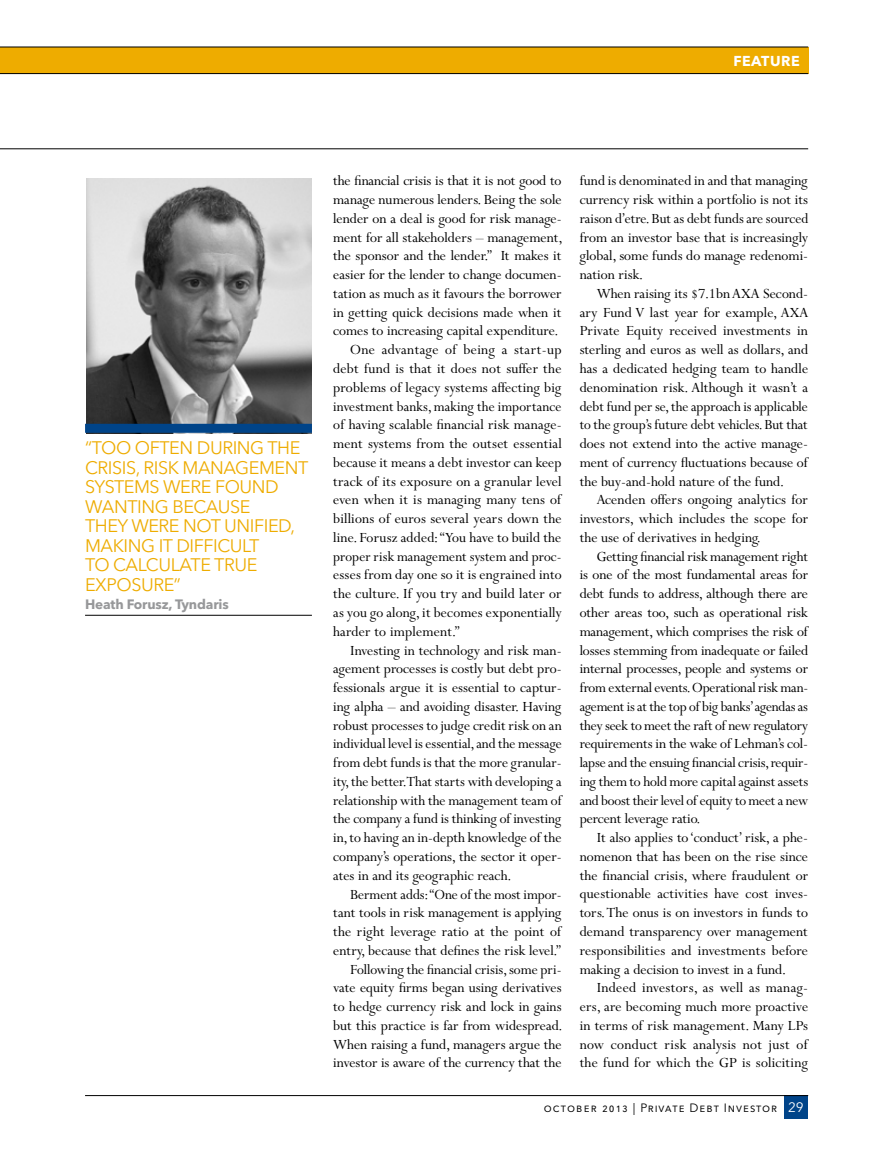
<style>
.page{position:relative;width:872px;height:1149px;background:#fff}
.page>*{position:absolute;margin:0;border:0;box-sizing:border-box;transform-origin:0 0}
.t1{font:18px "Avenir Next LT Pro";color:#eeac00}
.t2{font:15.75px/18.8px "Perpetua MT Pro";color:#000;text-align:justify}
.t3{font:15.75px "Perpetua MT Pro";letter-spacing:.02em;color:#000}
.t4{font:700 14.25px "Avenir Next LT Pro";letter-spacing:.085em;color:#fff}
.t5{font:700 13.5px "Avenir Next LT Pro";letter-spacing:-.01em;color:#97989a}
.t6{font:12px "Avenir Next LT Pro";letter-spacing:.08em;color:#000}
.s1{font-size:13.5px;color:#fff}
</style>
<div class="page">
<div style="left:784px;top:1095px;width:24px;height:23px;background:#004489"></div>
<hr style="left:85px;top:1094px;width:723px;height:1px;background:#000">
<div style="left:0;top:47px;width:808px;height:27px;background:#eeac00"></div>
<hr style="left:0;top:47px;width:808px;height:1px;background:#000">
<hr style="left:0;top:73px;width:808px;height:1px;background:#000">
<hr style="left:0;top:148px;width:808px;height:1px;background:#000">
<img style="left:86px;top:179px;width:226px;height:254px">
<div style="left:85px;top:423px;width:227px;height:9px;background:#004489"></div>
<hr style="left:85px;top:614px;width:227px;height:1px;background:#000">
<p class="t4" style="left:733px;top:52px;width:68px">f eature</p>
<p class="t1" style="left:85px;top:437px;width:62px">“TOO OFTEN</p>
<p class="t1" style="left:197px;top:437px;width:37px">DURING</p>
<p class="t1" style="left:267px;top:437px;width:12px">THE</p>
<p class="t1" style="left:85px;top:456px;width:10px">CRISIS</p>
<p class="t1" style="left:136px;top:456px;width:18px">, RISK</p>
<p class="t1" style="left:182px;top:456px;width:14px">MANAGEMENT</p>
<p class="t1" style="left:85px;top:476px;width:12px">SYSTEMS</p>
<p class="t1" style="left:163px;top:476px;width:13px">WERE</p>
<p class="t1" style="left:215px;top:476px;width:50px">FOUND</p>
<p class="t1" style="left:85px;top:495px;width:13px">WANTING</p>
<p class="t1" style="left:172px;top:495px;width:13px">BECA</p>
<p class="t1" style="left:218px;top:495px;width:23px">USE</p>
<p class="t1" style="left:85px;top:515px;width:12px">THEY</p>
<p class="t1" style="left:131px;top:515px;width:13px">WERE</p>
<p class="t1" style="left:183px;top:515px;width:13px">NOT</p>
<p class="t1" style="left:224px;top:515px;width:23px">UNIFIED</p>
<p class="t1" style="left:290px;top:515px;width:6px">,</p>
<p class="t1" style="left:85px;top:534px;width:13px">MAKING</p>
<p class="t1" style="left:159px;top:534px;width:28px">IT DIFFIC</p>
<p class="t1" style="left:230px;top:534px;width:22px">ULT</p>
<p class="t1" style="left:85px;top:554px;width:41px">TO CALC</p>
<p class="t1" style="left:158px;top:554px;width:23px">ULATE</p>
<p class="t1" style="left:214px;top:554px;width:42px">TRUE</p>
<p class="t1" style="left:85px;top:573px;width:34px">EXPOS</p>
<p class="t1" style="left:141px;top:573px;width:41px">URE”</p>
<p class="t5" style="left:85px;top:595px;width:145px">Heath Forusz, Tyndaris</p>
<p class="t2" style="left:333px;top:171px;width:230px">the financial crisis is that it is not good to</p>
<p class="t2" style="left:333px;top:190px;width:230px">manage numerous lenders. Being the sole</p>
<p class="t2" style="left:333px;top:209px;width:230px">lender on a deal is good for risk manage-</p>
<p class="t2" style="left:333px;top:228px;width:231px">ment for all stakeholders – management,</p>
<p class="t2" style="left:333px;top:246px;width:230px">the sponsor and the lender.” It makes it</p>
<p class="t2" style="left:333px;top:265px;width:230px">easier for the lender to change documen-</p>
<p class="t2" style="left:333px;top:284px;width:230px">tation as much as it favours the borrower</p>
<p class="t2" style="left:333px;top:303px;width:230px">in getting quick decisions made when it</p>
<p class="t2" style="left:333px;top:321px;width:226px">comes to increasing capital expenditure.</p>
<p class="t3" style="left:350px;top:340px;width:213px">One advantage of being a start-up</p>
<p class="t2" style="left:333px;top:359px;width:230px">debt fund is that it does not suffer the</p>
<p class="t2" style="left:333px;top:378px;width:230px">problems of legacy systems affecting big</p>
<p class="t2" style="left:333px;top:396px;width:230px">investment banks, making the importance</p>
<p class="t2" style="left:333px;top:415px;width:230px">of having scalable financial risk manage-</p>
<p class="t2" style="left:333px;top:434px;width:230px">ment systems from the outset essential</p>
<p class="t2" style="left:333px;top:453px;width:230px">because it means a debt investor can keep</p>
<p class="t2" style="left:333px;top:471px;width:230px">track of its exposure on a granular level</p>
<p class="t2" style="left:333px;top:490px;width:230px">even when it is managing many tens of</p>
<p class="t2" style="left:333px;top:509px;width:230px">billions of euros several years down the</p>
<p class="t2" style="left:333px;top:528px;width:230px">line. Forusz added: “You have to build the</p>
<p class="t2" style="left:333px;top:546px;width:230px">proper risk management system and proc-</p>
<p class="t2" style="left:333px;top:565px;width:230px">esses from day one so it is engrained into</p>
<p class="t2" style="left:333px;top:584px;width:230px">the culture. If you try and build later or</p>
<p class="t2" style="left:333px;top:603px;width:230px">as you go along, it becomes exponentially</p>
<p class="t2" style="left:333px;top:621px;width:128px">harder to implement.”</p>
<p class="t2" style="left:350px;top:640px;width:213px">Investing in technology and risk man-</p>
<p class="t2" style="left:333px;top:659px;width:230px">agement processes is costly but debt pro-</p>
<p class="t2" style="left:333px;top:678px;width:230px">fessionals argue it is essential to captur-</p>
<p class="t2" style="left:333px;top:696px;width:230px">ing alpha – and avoiding disaster. Having</p>
<p class="t2" style="left:333px;top:715px;width:230px">robust processes to judge credit risk on an</p>
<p class="t2" style="left:333px;top:734px;width:230px">individual level is essential, and the message</p>
<p class="t2" style="left:333px;top:753px;width:230px">from debt funds is that the more granular-</p>
<p class="t2" style="left:333px;top:771px;width:230px">ity, the better. That starts with developing a</p>
<p class="t2" style="left:333px;top:790px;width:230px">relationship with the management team of</p>
<p class="t2" style="left:333px;top:809px;width:230px">the company a fund is thinking of investing</p>
<p class="t2" style="left:333px;top:828px;width:230px">in, to having an in-depth knowledge of the</p>
<p class="t2" style="left:333px;top:846px;width:230px">company’s operations, the sector it oper-</p>
<p class="t2" style="left:333px;top:865px;width:179px">ates in and its geographic reach.</p>
<p class="t2" style="left:350px;top:884px;width:213px">Berment adds: “One of the most impor-</p>
<p class="t2" style="left:333px;top:903px;width:230px">tant tools in risk management is applying</p>
<p class="t2" style="left:333px;top:921px;width:230px">the right leverage ratio at the point of</p>
<p class="t2" style="left:333px;top:940px;width:230px">entry, because that defines the risk level.”</p>
<p class="t2" style="left:350px;top:959px;width:213px">Following the financial crisis, some pri-</p>
<p class="t2" style="left:333px;top:978px;width:230px">vate equity firms began using derivatives</p>
<p class="t2" style="left:333px;top:996px;width:230px">to hedge currency risk and lock in gains</p>
<p class="t2" style="left:333px;top:1015px;width:231px">but this practice is far from widespread.</p>
<p class="t2" style="left:333px;top:1034px;width:230px">When raising a fund, managers argue the</p>
<p class="t2" style="left:333px;top:1053px;width:230px">investor is aware of the currency that the</p>
<p class="t2" style="left:579px;top:171px;width:230px">fund is denominated in and that managing currency risk within a portfolio is not its raison d’etre. But as debt funds are sourced from an investor base that is increasingly global, some funds do manage redenomi&shy;nation risk.</p>
<p class="t2" style="left:579px;top:284px;width:230px;text-indent:17px">When raising its $7.1bn AXA Second&shy;ary Fund V last year for example, AXA Private Equity received investments in sterling and euros as well as dollars, and has a dedicated hedging team to handle denomination risk. Although it wasn’t a debt fund per se, the approach is applicable to the group’s future debt vehicles. But that does not extend into the active manage&shy;ment of currency fluctuations because of the buy-and-hold nature of the fund.</p>
<p class="t2" style="left:579px;top:490px;width:230px;text-indent:17px">Acenden offers ongoing analytics for investors, which includes the scope for the use of derivatives in hedging.</p>
<p class="t2" style="left:579px;top:546px;width:230px;text-indent:17px">Getting financial risk management right is one of the most fundamental areas for debt funds to address, although there are other areas too, such as operational risk management, which comprises the risk of losses stemming from inadequate or failed internal processes, people and systems or from external events. Operational risk man&shy;agement is at the top of big banks’ agendas as they seek to meet the raft of new regulatory requirements in the wake of Lehman’s col&shy;lapse and the ensuing financial crisis, requir&shy;ing them to hold more capital against assets and boost their level of equity to meet a new percent leverage ratio.</p>
<p class="t2" style="left:579px;top:828px;width:230px;text-indent:17px">It also applies to ‘conduct’ risk, a phe&shy;nomenon that has been on the rise since the financial crisis, where fraudulent or questionable activities have cost inves&shy;tors. The onus is on investors in funds to demand transparency over management responsibilities and investments before making a decision to invest in a fund.</p>
<p class="t2" style="left:579px;top:978px;width:230px;text-indent:17px">Indeed investors, as well as manag&shy;ers, are becoming much more proactive in terms of risk management. Many LPs now conduct risk analysis not just of the fund for which the GP is soliciting</p>
<p class="t6" style="left:543px;top:1100px;width:261px">OCTOBER 2013 | PRIVATE DEBT INVESTOR <span class="s1">29</span></p>
</div>
